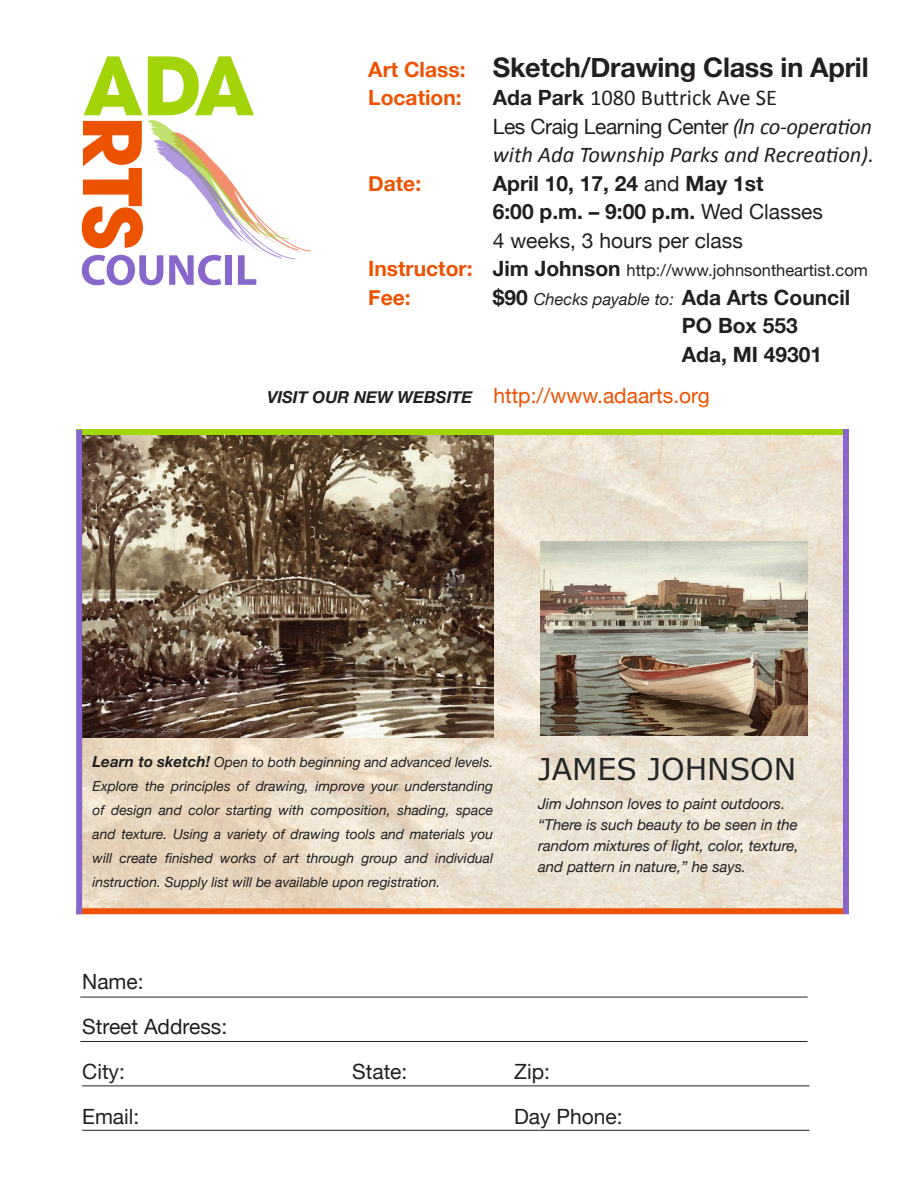
<style>
.page{position:relative;width:918px;height:1188px;background:#fff}
.page>*{position:absolute;margin:0;border:0;box-sizing:border-box;transform-origin:0 0}
.t1{font:30px "Verdana";color:#262626}
.t2{font:700 27px "Helvetica Neue";letter-spacing:-.01em;color:#231f20}
.t3{font:italic 22.5px "Calibri";color:#231f20}
.t4{font:22.5px "Calibri";color:#231f20}
.t5{font:700 21px "Helvetica Neue";color:#231f20}
.t6{font:21px "Helvetica Neue";color:#231f20}
.t7{font:21px "Helvetica Neue";letter-spacing:-.02em;color:#231f20}
.t8{font:21px "Helvetica Neue";color:#ed5200}
.t9{font:700 21px "Helvetica Neue";color:#ed5200}
.t10{font:16.5px "Helvetica Neue";color:#231f20}
.t11{font:italic 700 16.5px "Helvetica Neue";color:#231f20}
.t12{font:italic 15px/21px "Helvetica Neue";color:#231f20}
.t13{font:italic 13.8px/24px "Helvetica Neue";color:#231f20;text-align:justify}
.s1{font-size:21px;color:#ed5200}
.s2{font-family:"Helvetica Neue";font-weight:700;font-size:21px}
.s3{font-style:italic}
.s4{font-family:"Calibri";font-style:italic;font-size:22.5px}
.s5{font-weight:400}
.s6{font-weight:700;font-size:21px;color:#ed5200}
.s7{font-weight:700;font-size:21px}
.s8{font-weight:400;font-style:italic;font-size:16.5px}
.s9{font-weight:700;font-size:15.3px}
</style>
<div class="page">
<img style="left:82px;top:435px;width:761px;height:473px">
<svg style="left:82px;top:56px;width:228px;height:229px"></svg>
<img style="left:540px;top:541px;width:268px;height:194px">
<img style="left:82px;top:435px;width:411px;height:302px">
<hr style="left:80px;top:997px;width:728px;height:1px;background:#231f20">
<hr style="left:80px;top:1041px;width:728px;height:1px;background:#231f20">
<hr style="left:82px;top:1086px;width:728px;height:1px;background:#231f20">
<hr style="left:82px;top:1130px;width:728px;height:1px;background:#231f20">
<div style="left:76px;top:429px;width:773px;height:6px;background:#a2d40a"></div>
<div style="left:76px;top:908px;width:769px;height:6px;background:#ed5200"></div>
<div style="left:76px;top:430px;width:6px;height:484px;background:#86c"></div>
<div style="left:843px;top:429px;width:6px;height:485px;background:#86c"></div>
<p class="t2" style="left:368px;top:51px;width:502px"><span class="s1">Art Class:</span> Sketch/Drawing Class in April</p>
<p class="t9" style="left:368px;top:85px;width:95px">Location:</p>
<p class="t4" style="left:493px;top:84px;width:286px"><span class="s2">Ada Park</span> 1080 Buttrick Ave SE</p>
<p class="t7" style="left:493px;top:114px;width:381px">Les Craig Learning Center <span class="s3">(In</span> <span class="s4">co-operation</span></p>
<p class="t3" style="left:493px;top:140px;width:383px">with Ada Township Parks and Recreation).</p>
<p class="t9" style="left:368px;top:170px;width:54px">Date:</p>
<p class="t5" style="left:493px;top:170px;width:272px">April 10, 17, 24 <span class="s5">and</span> May 1st</p>
<p class="t5" style="left:493px;top:199px;width:332px">6:00 p.m. – 9:00 p.m. <span class="s5">Wed Classes</span></p>
<p class="t6" style="left:493px;top:228px;width:252px">4 weeks, 3 hours per class</p>
<p class="t10" style="left:368px;top:261px;width:501px"><span class="s6">Instructor:</span> <span class="s7">Jim Johnson</span> http://www.johnsontheartist.com</p>
<p class="t9" style="left:368px;top:284px;width:44px">Fee:</p>
<p class="t5" style="left:493px;top:284px;width:359px">$90 <span class="s8">Checks payable to:</span> Ada Arts Council</p>
<p class="t5" style="left:682px;top:313px;width:117px">PO Box 553</p>
<p class="t5" style="left:682px;top:341px;width:142px">Ada, MI 49301</p>
<p class="t11" style="left:267px;top:387px;width:207px">VISIT OUR NEW WEBSITE</p>
<p class="t8" style="left:493px;top:383px;width:218px">http://www.adaarts.org</p>
<p class="t13" style="left:93px;top:750px;width:402px"><span class="s9">Learn to sketch!</span> Open to both beginning and advanced levels.<br>Explore the principles of drawing, improve your understanding of design and color starting with composition, shading, space and texture. Using a variety of drawing tools and materials you will create finished works of art through group and individual instruction. Supply list will be available upon registration.</p>
<p class="t1" style="left:538px;top:748px;width:260px">JAMES JOHNSON</p>
<p class="t12" style="left:538px;top:793px;width:262px">Jim Johnson loves to paint outdoors. “There is such beauty to be seen in the random mixtures of light, color, texture, and pattern in nature,” he says.</p>
<p class="t6" style="left:82px;top:969px;width:63px">Name:</p>
<p class="t6" style="left:82px;top:1014px;width:147px">Street Address:</p>
<p class="t6" style="left:82px;top:1059px;width:44px">City:</p>
<p class="t6" style="left:352px;top:1059px;width:57px">State:</p>
<p class="t6" style="left:514px;top:1059px;width:37px">Zip:</p>
<p class="t6" style="left:82px;top:1104px;width:59px">Email:</p>
<p class="t6" style="left:514px;top:1104px;width:110px">Day Phone:</p>
</div>
